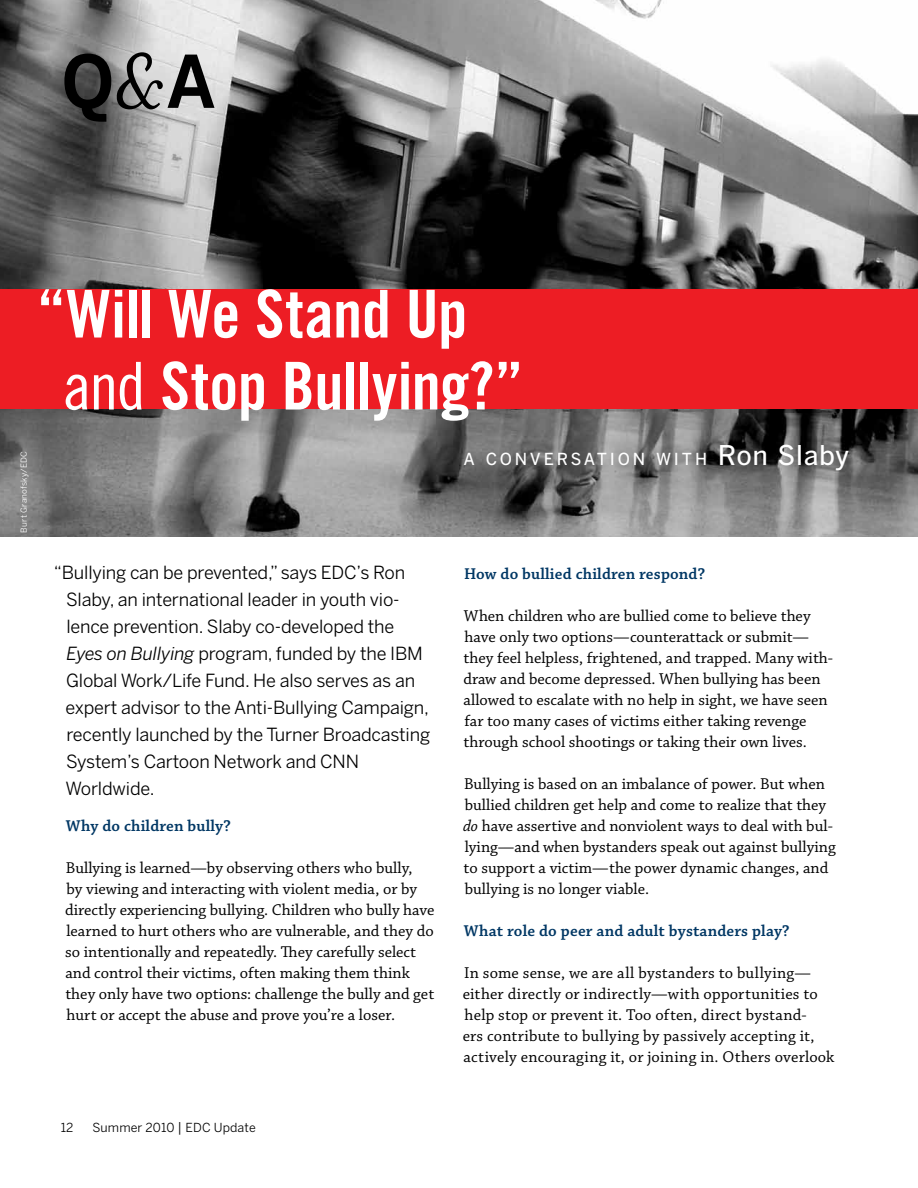
<style>
.page{position:relative;width:918px;height:1188px;background:#fff}
.page>*{position:absolute;margin:0;border:0;box-sizing:border-box;transform-origin:0 0}
.t1{font:66px/72px "Trade Gothic LT Std Bd Cn 20";letter-spacing:-.01em;color:#fff}
.t2{font:18px/27px "Benton Sans";letter-spacing:-.01em;color:#000}
.t3{font:16.5px/21px "Chaparral Pro";color:#000}
.t4{font:600 16.5px "Chaparral Pro";letter-spacing:.01em;color:#003764}
.t5{font:500 16.5px "Benton Gothic";letter-spacing:.17em;color:#fff}
.t6{font:12.3px "Benton Sans";letter-spacing:.01em;color:#000}
.t7{font:8.25px "Benton Sans";letter-spacing:.03em;color:#fff}
.s1{font-family:"Trade Gothic LT Std Cn 18"}
.s2{font-size:27px}
.s3{font-style:italic}
.s4{font-size:13.5px}
</style>
<div class="page">
<img style="left:0;top:0;width:918px;height:537px">
<div style="left:0;top:290px;width:917px;height:120px;background:#ed1d24"></div>
<svg style="left:64px;top:52px;width:150px;height:70px;background:#707070"></svg>
<p class="t7" style="left:19px;top:532px;width:83px;rotate:-90deg">Burt Granofsky/EDC</p>
<h1 class="t1" style="left:62px;top:278px;width:462px;text-indent:-26px">“Will We Stand Up <span class="s1">and</span> Stop Bullying?”</h1>
<h2 class="t5" style="left:464px;top:449px;width:388px">A CONVERSATION WITH <span class="s2">Ron Slaby</span></h2>
<p class="t2" style="left:65px;top:559px;width:366px;text-indent:-12px">“Bullying can be prevented,” says EDC’s Ron Slaby, an international leader in youth vio&shy;lence prevention. Slaby co-developed the <span class="s3">Eyes on Bullying</span> program, funded by the IBM Global Work/Life Fund. He also serves as an expert advisor to the Anti-Bullying Campaign, recently launched by the Turner Broadcasting System’s Cartoon Network and CNN Worldwide.</p>
<p class="t4" style="left:66px;top:816px;width:167px">Why do children bully?</p>
<p class="t3" style="left:65px;top:858px;width:371px">Bullying is learned—by observing others who bully,<br>by viewing and interacting with violent media, or by directly experiencing bullying. Children who bully have learned to hurt others who are vulnerable, and they do so intentionally and repeatedly. They carefully select and control their victims, often making them think they only have two options: challenge the bully and get hurt or accept the abuse and prove you’re a loser.</p>
<p class="t4" style="left:464px;top:564px;width:243px">How do bullied children respond?</p>
<p class="t3" style="left:463px;top:606px;width:371px">When children who are bullied come to believe they have only two options—counterattack or submit— they feel helpless, frightened, and trapped. Many with&shy;draw and become depressed. When bullying has been allowed to escalate with no help in sight, we have seen far too many cases of victims either taking revenge through school shootings or taking their own lives.</p>
<p class="t3" style="left:463px;top:774px;width:374px">Bullying is based on an imbalance of power. But when bullied children get help and come to realize that they <span class="s3">do</span> have assertive and nonviolent ways to deal with bul&shy;lying—and when bystanders speak out against bullying to support a victim—the power dynamic changes, and bullying is no longer viable.</p>
<p class="t4" style="left:464px;top:921px;width:327px">What role do peer and adult bystanders play?</p>
<p class="t3" style="left:463px;top:963px;width:373px">In some sense, we are all bystanders to bullying— either directly or indirectly—with opportunities to help stop or prevent it. Too often, direct bystand-<br>ers contribute to bullying by passively accepting it, actively encouraging it, or joining in. Others overlook</p>
<p class="t6" style="left:61px;top:1121px;width:14px">12</p>
<p class="t6" style="left:92px;top:1121px;width:165px">Summer 2010 <span class="s4">|</span> EDC Update</p>
</div>
